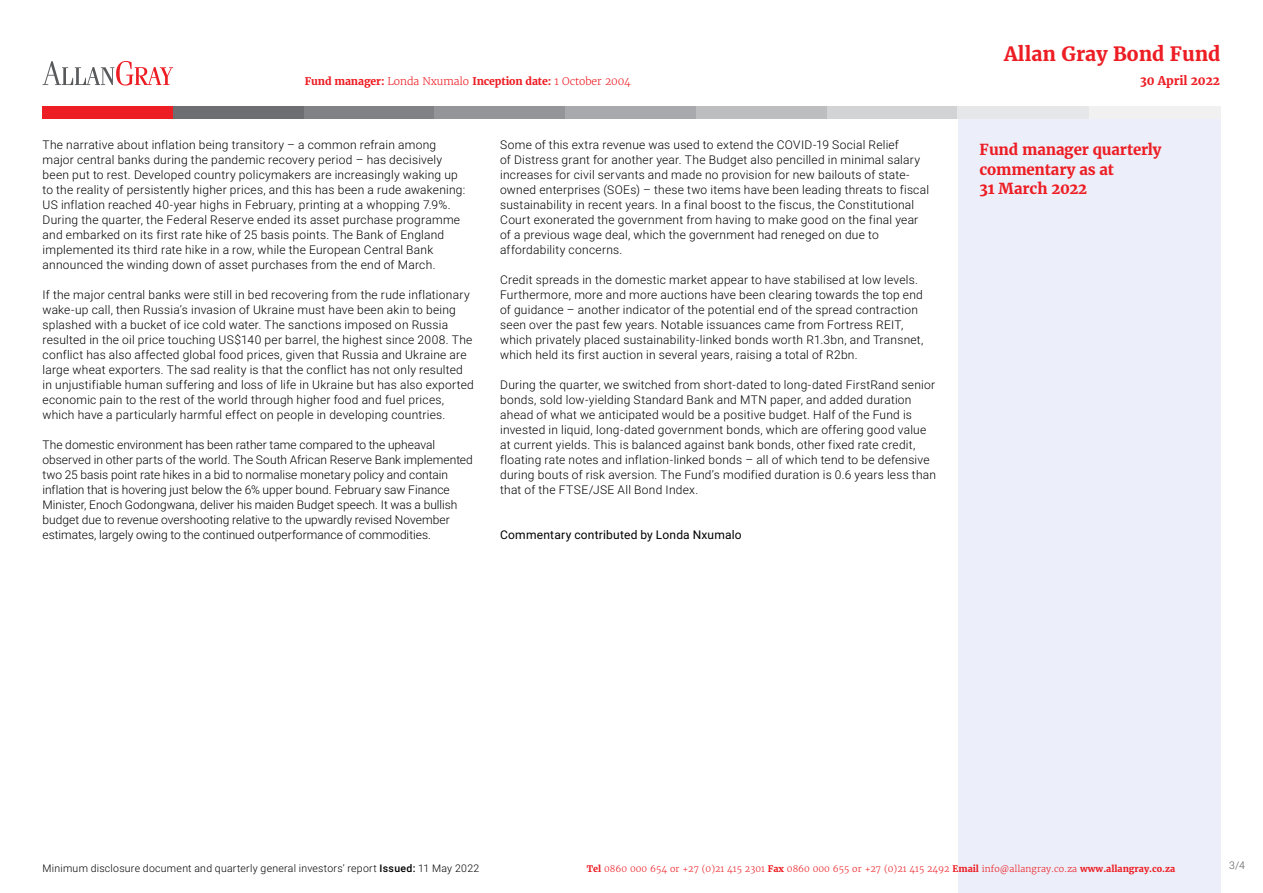
<style>
.page{position:relative;width:1263px;height:893px;background:#fff}
.page>*{position:absolute;margin:0;border:0;box-sizing:border-box;transform-origin:0 0}
.t1{font:700 19.5px "Merriweather";color:#ed1d24}
.t2{font:700 15px/19.5px "Merriweather";letter-spacing:-.01em;color:#ed1d24}
.t3{font:300 12px/15px "Roboto";letter-spacing:.02em;color:#000}
.t4{font:300 12px/15px "Roboto";color:#000}
.t5{font:12px "Roboto";letter-spacing:.015em;color:#000}
.t6{font:700 12px "Merriweather";letter-spacing:-.01em;color:#ed1d24}
.t7{font:300 10.5px "Roboto";letter-spacing:.025em;color:#000}
.t8{font:700 10.5px "Merriweather";letter-spacing:-.01em;color:#ed1d24}
.t9{font:300 10.5px "Roboto";color:#58595b}
.t10{font:300 9px "Merriweather";color:#ed1d24}
.s1{font-weight:300}
.s2{font-weight:500}
.s3{font-weight:700}
</style>
<div class="page">
<div style="left:958px;top:119px;width:262px;height:774px;background:#eceff9"></div>
<div style="left:43px;top:106px;width:131px;height:13px;background:#ed1d24"></div>
<div style="left:1089px;top:106px;width:131px;height:13px;background:#f1f1f2"></div>
<div style="left:173px;top:106px;width:132px;height:13px;background:#6d6e71"></div>
<div style="left:304px;top:106px;width:131px;height:13px;background:#808285"></div>
<div style="left:435px;top:106px;width:131px;height:13px;background:#939598"></div>
<div style="left:565px;top:106px;width:132px;height:13px;background:#a7a9ac"></div>
<div style="left:696px;top:106px;width:132px;height:13px;background:#bcbec0"></div>
<div style="left:827px;top:106px;width:131px;height:13px;background:#d1d3d4"></div>
<div style="left:958px;top:106px;width:131px;height:13px;background:#e6e7e8"></div>
<svg style="left:43px;top:61px;width:130px;height:25px"></svg>
<p class="t8" style="left:305px;top:74px;width:328px">Fund manager: <span class="s1">Londa Nxumalo</span> Inception date: <span class="s1">1 October 2004</span></p>
<p class="t3" style="left:43px;top:137px;width:424px">The narrative about inflation being transitory – a common refrain among major central banks during the pandemic recovery period – has decisively been put to rest. Developed country policymakers are increasingly waking up to the reality of persistently higher prices, and this has been a rude awakening:<br>US inflation reached 40-year highs in February, printing at a whopping 7.9%.<br>During the quarter, the Federal Reserve ended its asset purchase programme and embarked on its first rate hike of 25 basis points. The Bank of England implemented its third rate hike in a row, while the European Central Bank announced the winding down of asset purchases from the end of March.</p>
<p class="t3" style="left:43px;top:287px;width:433px">If the major central banks were still in bed recovering from the rude inflationary wake-up call, then Russia’s invasion of Ukraine must have been akin to being splashed with a bucket of ice cold water. The sanctions imposed on Russia resulted in the oil price touching US$140 per barrel, the highest since 2008. The conflict has also affected global food prices, given that Russia and Ukraine are large wheat exporters. The sad reality is that the conflict has not only resulted in unjustifiable human suffering and loss of life in Ukraine but has also exported economic pain to the rest of the world through higher food and fuel prices, which have a particularly harmful effect on people in developing countries.</p>
<p class="t4" style="left:43px;top:437px;width:432px">The domestic environment has been rather tame compared to the upheaval observed in other parts of the world. The South African Reserve Bank implemented two 25 basis point rate hikes in a bid to normalise monetary policy and contain inflation that is hovering just below the 6% upper bound. February saw Finance Minister, Enoch Godongwana, deliver his maiden Budget speech. It was a bullish budget due to revenue overshooting relative to the upwardly revised November estimates, largely owing to the continued outperformance of commodities.</p>
<p class="t3" style="left:500px;top:137px;width:430px">Some of this extra revenue was used to extend the COVID-19 Social Relief<br>of Distress grant for another year. The Budget also pencilled in minimal salary increases for civil servants and made no provision for new bailouts of state&shy;owned enterprises (SOEs) – these two items have been leading threats to fiscal sustainability in recent years. In a final boost to the fiscus, the Constitutional Court exonerated the government from having to make good on the final year of a previous wage deal, which the government had reneged on due to affordability concerns.</p>
<p class="t3" style="left:500px;top:272px;width:425px">Credit spreads in the domestic market appear to have stabilised at low levels.<br>Furthermore, more and more auctions have been clearing towards the top end of guidance – another indicator of the potential end of the spread contraction seen over the past few years. Notable issuances came from Fortress REIT, which privately placed sustainability-linked bonds worth R1.3bn, and Transnet, which held its first auction in several years, raising a total of R2bn.</p>
<p class="t3" style="left:500px;top:377px;width:437px">During the quarter, we switched from short-dated to long-dated FirstRand senior bonds, sold low-yielding Standard Bank and MTN paper, and added duration ahead of what we anticipated would be a positive budget. Half of the Fund is invested in liquid, long-dated government bonds, which are offering good value at current yields. This is balanced against bank bonds, other fixed rate credit, floating rate notes and inflation-linked bonds – all of which tend to be defensive during bouts of risk aversion. The Fund’s modified duration is 0.6 years less than that of the FTSE/JSE All Bond Index.</p>
<p class="t5" style="left:500px;top:527px;width:243px">Commentary contributed by Londa Nxumalo</p>
<h1 class="t1" style="left:1004px;top:41px;width:218px">Allan Gray Bond Fund</h1>
<p class="t6" style="left:1140px;top:73px;width:81px">30 April 2022</p>
<p class="t2" style="left:980px;top:140px;width:183px">Fund manager quarterly commentary as at<br>31 March 2022</p>
<p class="t7" style="left:43px;top:861px;width:438px">Minimum disclosure document and quarterly general investors’ report <span class="s2">Issued:</span> 11 May 2022</p>
<p class="t9" style="left:1229px;top:857px;width:17px">3/4</p>
<p class="t10" style="left:587px;top:863px;width:590px"><span class="s3">Tel</span> 0860 000 654 or +27 (0)21 415 2301 <span class="s3">Fax</span> 0860 000 655 or +27 (0)21 415 2492 <span class="s3">Email</span> info@allangray.co.za <span class="s3">www.allangray.co.za</span></p>
</div>
